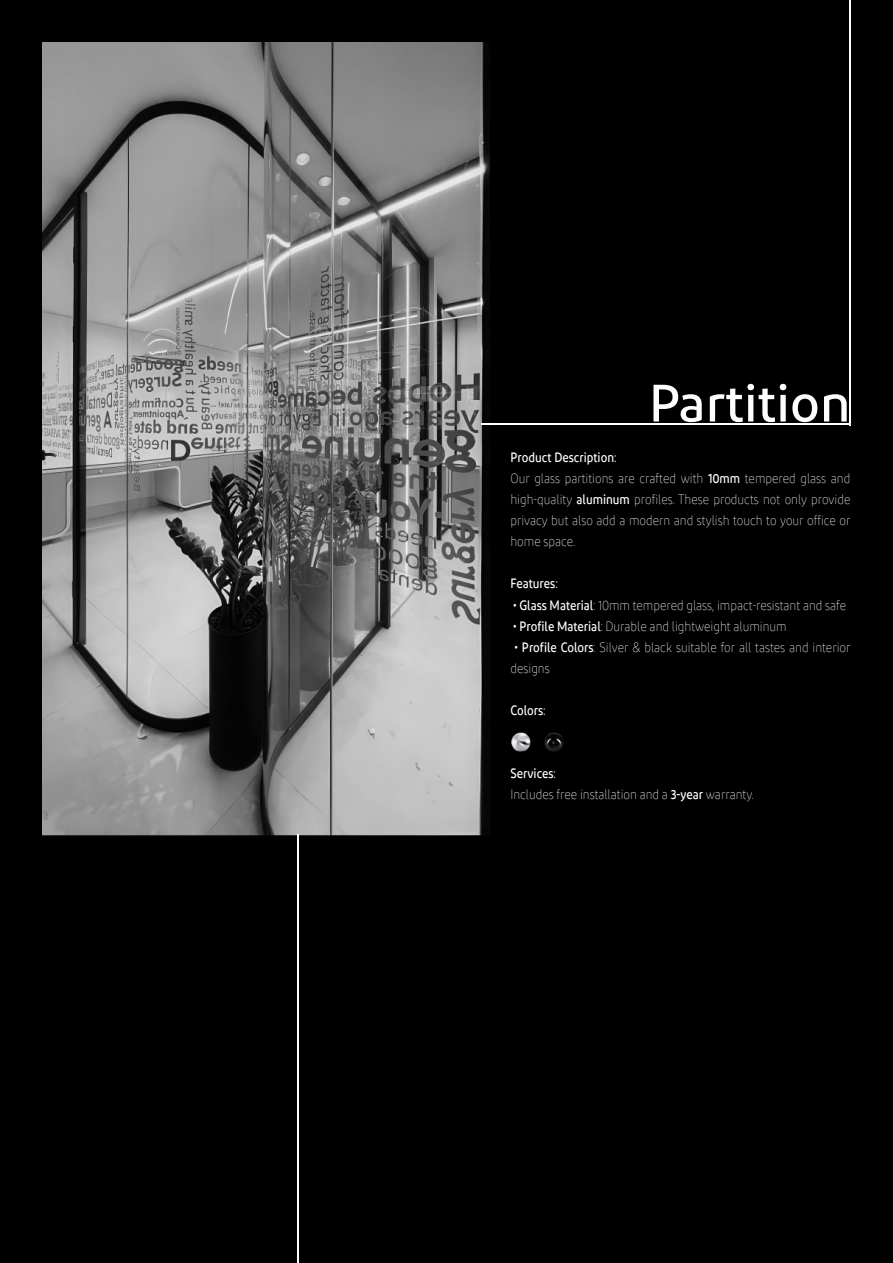
<style>
.page{position:relative;width:893px;height:1263px;background:#000}
.page>*{position:absolute;margin:0;border:0;box-sizing:border-box;transform-origin:0 0}
.t1{font:500 52.5px "Diodrum Arabic";color:#fff}
.t2{font:200 13.5px/21px "Diodrum Arabic";color:#fff;scale:.86 1}
.t3{font:500 13.5px "Diodrum Arabic";color:#fff;scale:.86 1}
.s1{font-weight:500}
</style>
<div class="page">
<hr style="left:849px;top:0;width:1px;height:425px;background:#fff">
<img style="left:43px;top:43px;width:446px;height:793px">
<hr style="left:481px;top:424px;width:369px;height:1px;background:#fff">
<hr style="left:298px;top:835px;width:1px;height:428px;background:#fff">
<img style="left:511px;top:732px;width:20px;height:20px">
<img style="left:544px;top:732px;width:20px;height:20px">
<h1 class="t1" style="left:649px;top:373px;width:203px">Partition</h1>
<p class="t2" style="left:510px;top:447px;width:397px"><span class="s1">Product Description:<br></span>Our glass partitions are crafted with <span class="s1">10mm</span> tempered glass and high-quality <span class="s1">aluminum</span> profiles. These products not only provide privacy but also add a modern and stylish touch to your office or home space.</p>
<p class="t3" style="left:510px;top:576px;width:57px">Features:</p>
<p class="t2" style="left:513px;top:594px;width:389px"><span class="s1">• Glass Material</span>: 10mm tempered glass, impact-resistant and safe</p>
<p class="t2" style="left:513px;top:615px;width:320px"><span class="s1">• Profile Material</span>: Durable and lightweight aluminum</p>
<p class="t2" style="left:510px;top:636px;width:397px"><span class="s1">• Profile Colors</span>: Silver &amp; black suitable for all tastes and interior designs</p>
<p class="t3" style="left:510px;top:702px;width:43px">Colors:</p>
<p class="t2" style="left:510px;top:762px;width:284px"><span class="s1">Services:<br></span>Includes free installation and a <span class="s1">3-year</span> warranty.</p>
</div>
